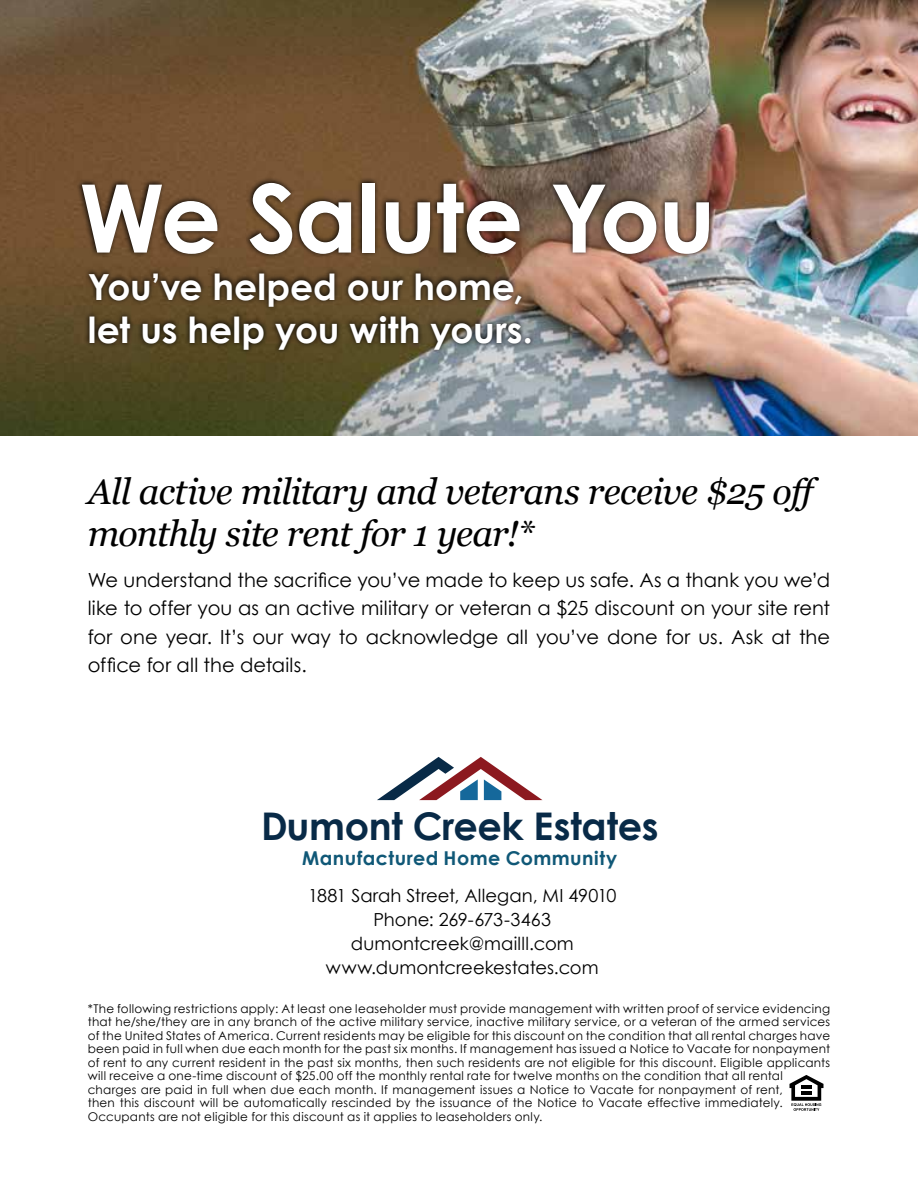
<style>
.page{position:relative;width:918px;height:1188px;background:#fff}
.page>*{position:absolute;margin:0;border:0;box-sizing:border-box;transform-origin:0 0}
.t1{font:700 94.65px "Century Gothic";letter-spacing:-.015em;color:#fff}
.t2{font:700 38.1px "Century Gothic";letter-spacing:-.005em;color:#082a47}
.t3{font:italic 36px/42px "Georgia";letter-spacing:-.025em;color:#000}
.t4{font:700 36px/43.2px "Century Gothic";color:#fff}
.t5{font:19.5px/28.5px "Century Gothic";color:#000;text-align:justify}
.t6{font:700 19.05px "Century Gothic";letter-spacing:.025em;color:#105877}
.t7{font:18px/24px "Century Gothic";letter-spacing:.005em;color:#000;text-align:center}
.t8{font:12px/13.5px "Century Gothic";letter-spacing:.02em;color:#000}
</style>
<div class="page">
<img style="left:0;top:0;width:918px;height:436px">
<svg style="left:76px;top:177px;width:638px;height:82px;background:#533d2b"></svg>
<svg style="left:84px;top:267px;width:452px;height:88px;background:#53432a"></svg>
<svg style="left:790px;top:1075px;width:33px;height:36px"></svg>
<hr style="left:801px;top:1085px;width:11px;height:4px;background:#000">
<hr style="left:801px;top:1091px;width:11px;height:4px;background:#000">
<svg style="left:377px;top:757px;width:165px;height:43px"></svg>
<h1 class="t1" style="left:79px;top:146px;width:637px">We Salute You</h1>
<h3 class="t4" style="left:88px;top:264px;width:447px">You’ve helped our home, let us help you with yours.</h3>
<h3 class="t3" style="left:88px;top:470px;width:739px">All active military and veterans receive $25 off monthly site rent for 1 year!*</h3>
<p class="t5" style="left:88px;top:565px;width:744px">We understand the sacrifice you’ve made to keep us safe. As a thank you we’d like to offer you as an active military or veteran a $25 discount on your site rent for one year. It’s our way to acknowledge all you’ve done for us. Ask at the office for all the details.</p>
<h2 class="t2" style="left:261px;top:798px;width:399px">Dumont Creek Estates</h2>
<h3 class="t6" style="left:302px;top:844px;width:317px">Manufactured Home Community</h3>
<h3 class="t7" style="left:308px;top:883px;width:310px">1881 Sarah Street, Allegan, MI 49010<br>Phone: 269-673-3463 dumontcreek@mailll.com www.dumontcreekestates.com</h3>
<p class="t8" style="left:88px;top:1001px;width:744px">*The following restrictions apply: At least one leaseholder must provide management with written proof of service evidencing that he/she/they are in any branch of the active military service, inactive military service, or a veteran of the armed services of the United States of America. Current residents may be eligible for this discount on the condition that all rental charges have been paid in full when due each month for the past six months. If management has issued a Notice to Vacate for nonpayment of rent to any current resident in the past six months, then such residents are not eligible for this discount. Eligible applicants will receive a one-time discount of $25.00 off the monthly rental rate for twelve months on the condition that all rental charges are paid in full when due each month. If management issues a Notice to Vacate for nonpayment of rent,<br>then this discount will be automatically rescinded by the issuance of the Notice to Vacate effective immediately.<br>Occupants are not eligible for this discount as it applies to leaseholders only.</p>
</div>
